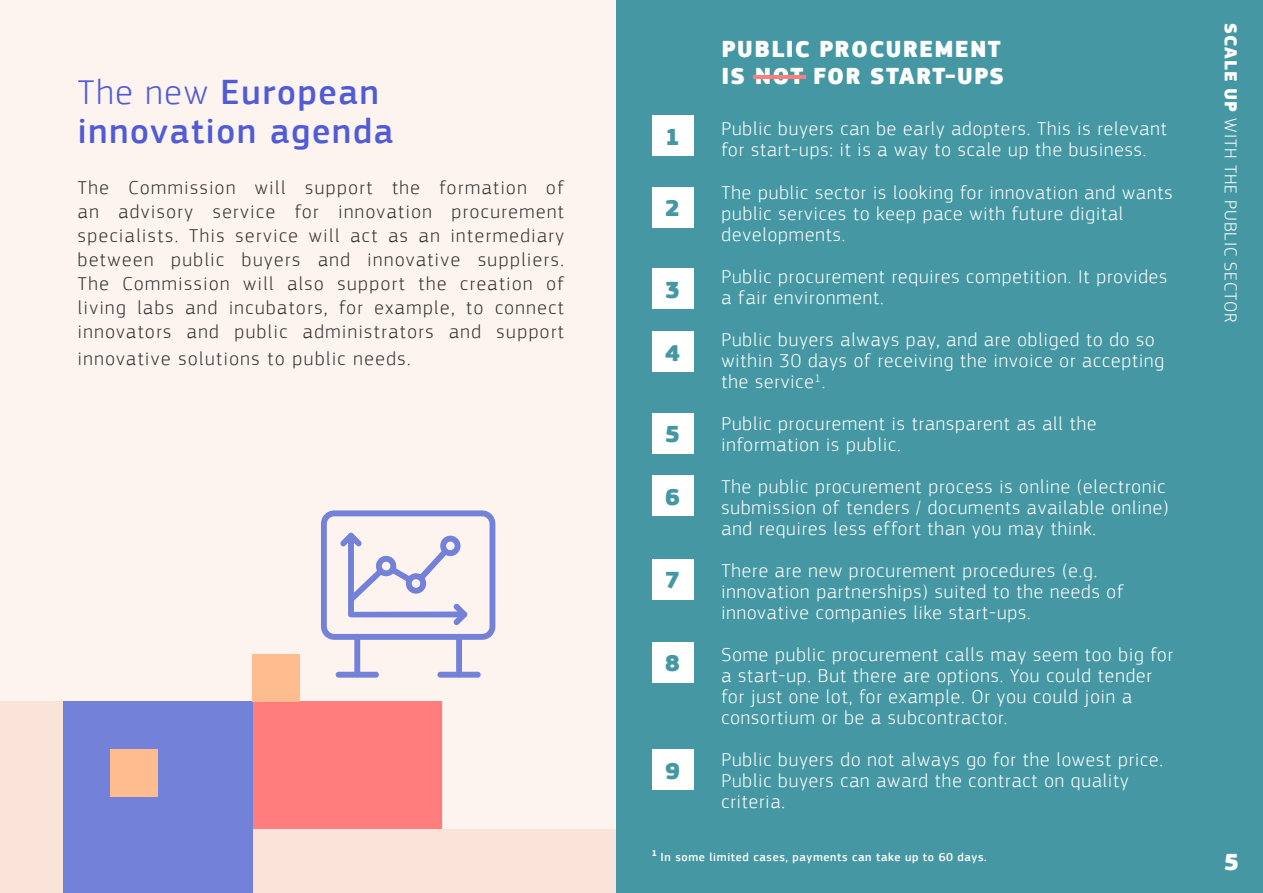
<style>
.page{position:relative;width:1263px;height:893px;background:#fff}
.page>*{position:absolute;margin:0;border:0;box-sizing:border-box;transform-origin:0 0}
.t1{font:500 36px/39px "EC Square Sans Pro";letter-spacing:.05em;color:#4f5cd6}
.t2{font:900 24px/27px "EC Square Sans Pro";letter-spacing:.05em;color:#fff}
.t3{font:900 24px "EC Square Sans Pro";color:#4598a3}
.t4{font:300 19.5px/21px "EC Square Sans Pro";letter-spacing:.05em;color:#fff}
.t5{font:300 19.5px/24px "EC Square Sans Pro";letter-spacing:.08em;color:#333;text-align:justify}
.t6{font:300 18px "EC Square Sans Pro";letter-spacing:.05em;color:#fff}
.t7{font:500 12px "EC Square Sans Pro";letter-spacing:.05em;color:#fff}
.s1{font-weight:300}
.s2{font-weight:900}
</style>
<div class="page">
<div style="left:0;top:0;width:1200px;height:893px;background:#fdf3ef"></div>
<div style="left:1200px;top:0;width:63px;height:893px;background:#4598a3"></div>
<div style="left:0;top:702px;width:442px;height:191px;background:#fae3d9"></div>
<div style="left:442px;top:829px;width:174px;height:64px;background:#fae3d9"></div>
<div style="left:253px;top:702px;width:189px;height:127px;background:#ff7d7d"></div>
<div style="left:63px;top:702px;width:190px;height:191px;background:#7382d8"></div>
<div style="left:616px;top:0;width:593px;height:893px;background:#4598a3"></div>
<div style="left:110px;top:749px;width:48px;height:48px;background:#ffbc8f"></div>
<div style="left:253px;top:654px;width:47px;height:48px;background:#ffbc8f"></div>
<div style="left:652px;top:116px;width:41px;height:40px;background:#fff"></div>
<div style="left:652px;top:187px;width:41px;height:40px;background:#fff"></div>
<div style="left:652px;top:269px;width:41px;height:40px;background:#fff"></div>
<div style="left:652px;top:332px;width:41px;height:40px;background:#fff"></div>
<div style="left:652px;top:413px;width:41px;height:40px;background:#fff"></div>
<div style="left:652px;top:476px;width:41px;height:40px;background:#fff"></div>
<div style="left:652px;top:559px;width:41px;height:40px;background:#fff"></div>
<div style="left:652px;top:642px;width:41px;height:40px;background:#fff"></div>
<div style="left:652px;top:749px;width:41px;height:41px;background:#fff"></div>
<div style="left:354px;top:634px;width:6px;height:43px;background:#7382d8;border-radius:3px"></div>
<div style="left:456px;top:634px;width:6px;height:43px;background:#7382d8;border-radius:3px"></div>
<div style="left:437px;top:672px;width:44px;height:6px;background:#7382d8;border-radius:3px"></div>
<div style="left:336px;top:672px;width:43px;height:6px;background:#7382d8;border-radius:3px"></div>
<svg style="left:321px;top:510px;width:174px;height:130px"></svg>
<hr style="left:753px;top:76px;width:53px;height:3px;background:#ff7d7d">
<h1 class="t1" style="left:78px;top:73px;width:317px"><span class="s1">The new</span> European innovation agenda</h1>
<p class="t5" style="left:78px;top:176px;width:488px">The Commission will support the formation of an advisory service for innovation procurement specialists. This service will act as an intermediary between public buyers and innovative suppliers.<br>The Commission will also support the creation of living labs and incubators, for example, to connect innovators and public administrators and support</p>
<p class="t5" style="left:78px;top:347px;width:334px">innovative solutions to public needs.</p>
<p class="t3" style="left:665px;top:122px;width:16px">1</p>
<p class="t3" style="left:665px;top:193px;width:16px">2</p>
<p class="t3" style="left:665px;top:275px;width:16px">3</p>
<p class="t3" style="left:665px;top:338px;width:16px">4</p>
<p class="t3" style="left:665px;top:419px;width:16px">5</p>
<p class="t3" style="left:665px;top:482px;width:16px">6</p>
<p class="t3" style="left:665px;top:565px;width:16px">7</p>
<p class="t3" style="left:665px;top:648px;width:16px">8</p>
<p class="t3" style="left:665px;top:756px;width:16px">9</p>
<p class="t2" style="left:721px;top:36px;width:284px">PUBLIC PROCUREMENT<br>IS NOT FOR START-UPS</p>
<p class="t4" style="left:721px;top:118px;width:447px">Public buyers can be early adopters. This is relevant for start-ups: it is a way to scale up the business.</p>
<p class="t4" style="left:721px;top:182px;width:452px">The public sector is looking for innovation and wants public services to keep pace with future digital developments.</p>
<p class="t4" style="left:721px;top:266px;width:447px">Public procurement requires competition. It provides a fair environment.</p>
<p class="t4" style="left:721px;top:329px;width:444px">Public buyers always pay, and are obliged to do so within 30 days of receiving the invoice or accepting the service<sup>1</sup>.</p>
<p class="t4" style="left:721px;top:413px;width:376px">Public procurement is transparent as all the information is public.</p>
<p class="t4" style="left:721px;top:476px;width:449px">The public procurement process is online (electronic submission of tenders / documents available online) and requires less effort than you may think.</p>
<p class="t4" style="left:721px;top:560px;width:404px">There are new procurement procedures (e.g. innovation partnerships) suited to the needs of innovative companies like start-ups.</p>
<p class="t4" style="left:721px;top:644px;width:453px">Some public procurement calls may seem too big for a start-up. But there are options. You could tender for just one lot, for example. Or you could join a consortium or be a subcontractor.</p>
<p class="t4" style="left:721px;top:749px;width:443px">Public buyers do not always go for the lowest price.<br>Public buyers can award the contract on quality criteria.</p>
<p class="t7" style="left:652px;top:850px;width:336px"><sup>1</sup> In some limited cases, payments can take up to 60 days.</p>
<p class="t6" style="left:1241px;top:23px;width:300px;rotate:90deg"><span class="s2">SCALE UP</span> WITH THE PUBLIC SECTOR</p>
<p class="t2" style="left:1224px;top:849px;width:16px">5</p>
</div>
